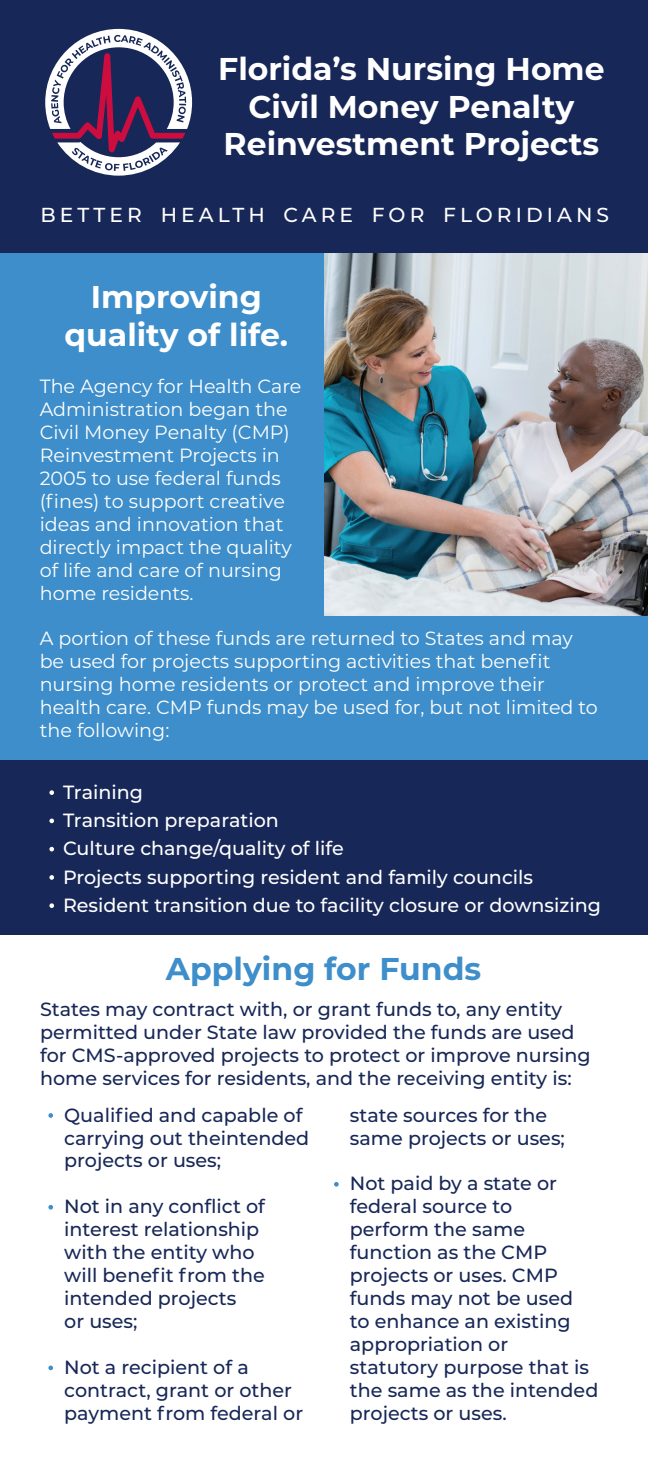
<style>
.page{position:relative;width:648px;height:1458px;background:#fff}
.page>*{position:absolute;margin:0;border:0;box-sizing:border-box;transform-origin:0 0}
.t1{font:700 31.5px/37.8px "Montserrat";color:#fff;text-align:center}
.t2{font:700 31.5px "Montserrat";color:#3d8eca}
.t3{font:500 20.25px "Montserrat";letter-spacing:.2em;color:#fff}
.t4{font:500 19.12px/22.9px "Montserrat";color:#172757}
.t5{font:19.12px/22.9px "Montserrat";color:#fff}
.t6{font:500 19.12px/28.3px "Montserrat";color:#fff}
.s1{font-family:"Brandon Grotesque"}
.s2{font-family:"Brandon Grotesque";color:#3d8eca}
</style>
<div class="page">
<div style="left:0;top:253px;width:648px;height:507px;background:#3d8eca"></div>
<div style="left:0;top:760px;width:648px;height:175px;background:#172757"></div>
<img style="left:325px;top:253px;width:323px;height:363px">
<div style="left:0;top:0;width:648px;height:253px;background:#172757"></div>
<svg style="left:45px;top:29px;width:147px;height:147px"></svg>
<h1 class="t1" style="left:218px;top:48px;width:388px">Florida’s Nursing Home<br>Civil Money Penalty<br>Reinvestment Projects</h1>
<p class="t3" style="left:40px;top:201px;width:570px">BETTER HEALTH CARE FOR FLORIDIANS</p>
<h1 class="t1" style="left:65px;top:276px;width:225px">Improving quality of life.</h1>
<p class="t5" style="left:40px;top:374px;width:263px">The Agency for Health Care<br>Administration began the<br>Civil Money Penalty (CMP)<br>Reinvestment Projects in<br>2005 to use federal funds (fines) to support creative ideas and innovation that directly impact the quality of life and care of nursing home residents.</p>
<p class="t5" style="left:40px;top:627px;width:560px">A portion of these funds are returned to States and may be used for projects supporting activities that benefit nursing home residents or protect and improve their health care. CMP funds may be used for, but not limited to the following:</p>
<p class="t6" style="left:50px;top:777px;width:553px"><span class="s1">·</span> Training<br><span class="s1">·</span> Transition preparation<br><span class="s1">·</span> Culture change/quality of life<br><span class="s1">·</span> Projects supporting resident and family councils<br><span class="s1">·</span> Resident transition due to facility closure or downsizing</p>
<h1 class="t2" style="left:166px;top:946px;width:317px">Applying for Funds</h1>
<p class="t4" style="left:40px;top:997px;width:552px">States may contract with, or grant funds to, any entity permitted under State law provided the funds are used for CMS-approved projects to protect or improve nursing home services for residents, and the receiving entity is:</p>
<p class="t4" style="left:64px;top:1103px;width:247px;text-indent:-16px"><span class="s2">·</span> Qualified and capable of carrying out theintended projects or uses;</p>
<p class="t4" style="left:64px;top:1194px;width:202px;text-indent:-16px"><span class="s2">·</span> Not in any conflict of interest relationship with the entity who will benefit from the intended projects<br>or uses;</p>
<p class="t4" style="left:64px;top:1355px;width:240px;text-indent:-16px"><span class="s2">·</span> Not a recipient of a contract, grant or other payment from federal or</p>
<p class="t4" style="left:350px;top:1103px;width:217px">state sources for the same projects or uses;</p>
<p class="t4" style="left:350px;top:1171px;width:250px;text-indent:-16px"><span class="s2">·</span> Not paid by a state or federal source to<br>perform the same function as the CMP projects or uses. CMP funds may not be used<br>to enhance an existing appropriation or statutory purpose that is the same as the intended projects or uses.</p>
</div>
